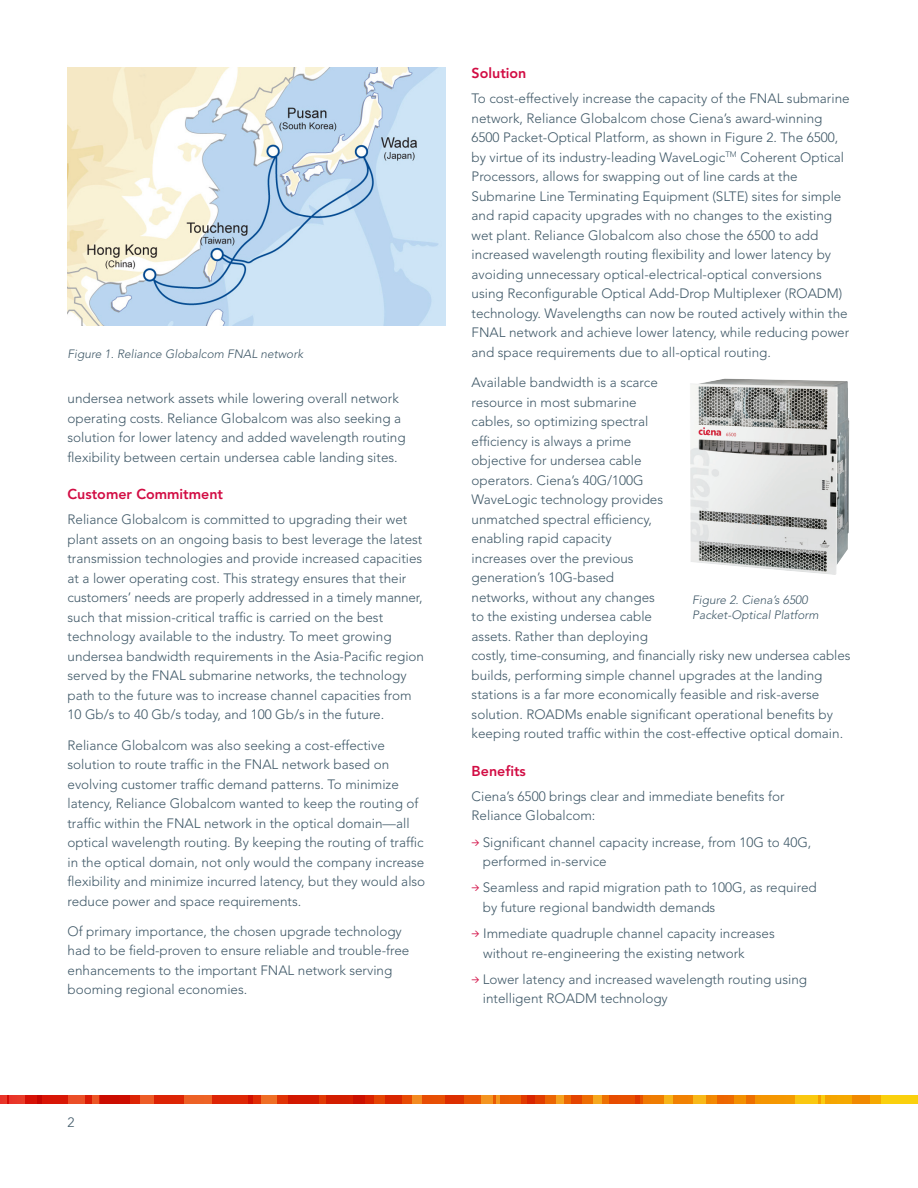
<style>
.page{position:relative;width:918px;height:1188px;background:#fff}
.page>*{position:absolute;margin:0;border:0;box-sizing:border-box;transform-origin:0 0}
.Headline_for_body_co{font:800 14.25px "Avenir";color:#d20d44}
.Body_Copy{font:300 13.5px/19.5px "Avenir";color:#405968}
.Body_Copy-2{font:italic 300 12px/15px "Avenir";color:#405968}
.s1{font-family:"DIN";font-weight:500;font-size:7.8px;color:#d20d44}
</style>
<div class="page">
<svg style="left:260px;top:1095px;width:94px;height:9px"></svg>
<div style="left:288px;top:1095px;width:31px;height:9px;background:#d31800"></div>
<svg style="left:402px;top:1095px;width:21px;height:9px"></svg>
<svg style="left:495px;top:1095px;width:5px;height:9px"></svg>
<div style="left:500px;top:1095px;width:45px;height:9px;background:#eb5e04"></div>
<svg style="left:642px;top:1095px;width:32px;height:9px"></svg>
<svg style="left:423px;top:1095px;width:72px;height:9px"></svg>
<svg style="left:354px;top:1095px;width:48px;height:9px"></svg>
<svg style="left:91px;top:1095px;width:169px;height:9px"></svg>
<svg style="left:534px;top:1095px;width:38px;height:9px"></svg>
<svg style="left:820px;top:1095px;width:5px;height:9px"></svg>
<div style="left:825px;top:1095px;width:45px;height:9px;background:#f5a800"></div>
<svg style="left:852px;top:1095px;width:66px;height:9px"></svg>
<svg style="left:674px;top:1095px;width:33px;height:9px"></svg>
<div style="left:707px;top:1095px;width:48px;height:9px;background:#f38902"></div>
<svg style="left:67px;top:1095px;width:24px;height:9px"></svg>
<div style="left:99px;top:1095px;width:41px;height:9px;background:#dd2405"></div>
<div style="left:747px;top:1095px;width:73px;height:9px;background:#fac810"></div>
<svg style="left:8px;top:1095px;width:18px;height:9px"></svg>
<svg style="left:0;top:1095px;width:8px;height:9px"></svg>
<svg style="left:26px;top:1095px;width:41px;height:9px"></svg>
<svg style="left:572px;top:1095px;width:70px;height:9px"></svg>
<svg style="left:717px;top:1095px;width:78px;height:9px"></svg>
<svg style="left:445px;top:1095px;width:35px;height:9px"></svg>
<svg style="left:521px;top:1095px;width:13px;height:9px"></svg>
<div style="left:100px;top:1095px;width:30px;height:9px;background:#cb0c00"></div>
<div style="left:154px;top:1095px;width:30px;height:9px;background:#dc2305"></div>
<svg style="left:212px;top:1095px;width:41px;height:9px"></svg>
<img style="left:690px;top:379px;width:159px;height:196px">
<img style="left:68px;top:68px;width:377px;height:257px">
<p class="Body_Copy-2" style="left:68px;top:347px;width:237px">Figure 1. Reliance Globalcom FNAL network</p>
<p class="Body_Copy" style="left:68px;top:389px;width:340px">undersea network assets while lowering overall network operating costs. Reliance Globalcom was also seeking a solution for lower latency and added wavelength routing flexibility between certain undersea cable landing sites.</p>
<p class="Headline_for_body_co" style="left:68px;top:486px;width:157px">Customer Commitment</p>
<p class="Body_Copy" style="left:68px;top:510px;width:358px">Reliance Globalcom is committed to upgrading their wet plant assets on an ongoing basis to best leverage the latest transmission technologies and provide increased capacities at a lower operating cost. This strategy ensures that their customers’ needs are properly addressed in a timely manner, such that mission-critical traffic is carried on the best technology available to the industry. To meet growing undersea bandwidth requirements in the Asia-Pacific region served by the FNAL submarine networks, the technology path to the future was to increase channel capacities from 10 Gb/s to 40 Gb/s today, and 100 Gb/s in the future.</p>
<p class="Body_Copy" style="left:68px;top:735px;width:359px">Reliance Globalcom was also seeking a cost-effective solution to route traffic in the FNAL network based on evolving customer traffic demand patterns. To minimize latency, Reliance Globalcom wanted to keep the routing of traffic within the FNAL network in the optical domain—all optical wavelength routing. By keeping the routing of traffic in the optical domain, not only would the company increase flexibility and minimize incurred latency, but they would also reduce power and space requirements.</p>
<p class="Body_Copy" style="left:68px;top:922px;width:343px">Of primary importance, the chosen upgrade technology had to be field-proven to ensure reliable and trouble-free enhancements to the important FNAL network serving booming regional economies.</p>
<p class="Body_Copy" style="left:68px;top:1112px;width:9px">2</p>
<p class="Headline_for_body_co" style="left:472px;top:65px;width:56px">Solution</p>
<p class="Body_Copy" style="left:472px;top:89px;width:380px">To cost-effectively increase the capacity of the FNAL submarine network, Reliance Globalcom chose Ciena’s award-winning 6500 Packet-Optical Platform, as shown in Figure 2. The 6500, by virtue of its industry-leading WaveLogic<sup>TM</sup> Coherent Optical Processors, allows for swapping out of line cards at the Submarine Line Terminating Equipment (SLTE) sites for simple and rapid capacity upgrades with no changes to the existing wet plant. Reliance Globalcom also chose the 6500 to add increased wavelength routing flexibility and lower latency by avoiding unnecessary optical-electrical-optical conversions using Reconfigurable Optical Add-Drop Multiplexer (ROADM) technology. Wavelengths can now be routed actively within the FNAL network and achieve lower latency, while reducing power and space requirements due to all-optical routing.</p>
<p class="Body_Copy" style="left:472px;top:373px;width:380px">Available bandwidth is a scarce<br>resource in most submarine<br>cables, so optimizing spectral<br>efficiency is always a prime<br>objective for undersea cable<br>operators. Ciena’s 40G/100G<br>WaveLogic technology provides<br>unmatched spectral efficiency,<br>enabling rapid capacity<br>increases over the previous<br>generation’s 10G-based<br>networks, without any changes<br>to the existing undersea cable<br>assets. Rather than deploying<br>costly, time-consuming, and financially risky new undersea cables builds, performing simple channel upgrades at the landing stations is a far more economically feasible and risk-averse solution. ROADMs enable significant operational benefits by keeping routed traffic within the cost-effective optical domain.</p>
<p class="Headline_for_body_co" style="left:472px;top:763px;width:56px">Benefits</p>
<p class="Body_Copy" style="left:472px;top:786px;width:314px">Ciena’s 6500 brings clear and immediate benefits for<br>Reliance Globalcom:</p>
<p class="Body_Copy" style="left:483px;top:832px;width:330px;text-indent:-11px"><span class="s1">&gt;</span> Significant channel capacity increase, from 10G to 40G, performed in-service</p>
<p class="Body_Copy" style="left:483px;top:878px;width:335px;text-indent:-11px"><span class="s1">&gt;</span> Seamless and rapid migration path to 100G, as required by future regional bandwidth demands</p>
<p class="Body_Copy" style="left:483px;top:924px;width:293px;text-indent:-12px"><span class="s1">&gt;</span> Immediate quadruple channel capacity increases without re-engineering the existing network</p>
<p class="Body_Copy" style="left:483px;top:969px;width:326px;text-indent:-11px"><span class="s1">&gt;</span> Lower latency and increased wavelength routing using intelligent ROADM technology</p>
<p class="Body_Copy-2" style="left:692px;top:593px;width:128px">Figure 2. Ciena’s 6500<br>Packet-Optical Platform</p>
</div>
